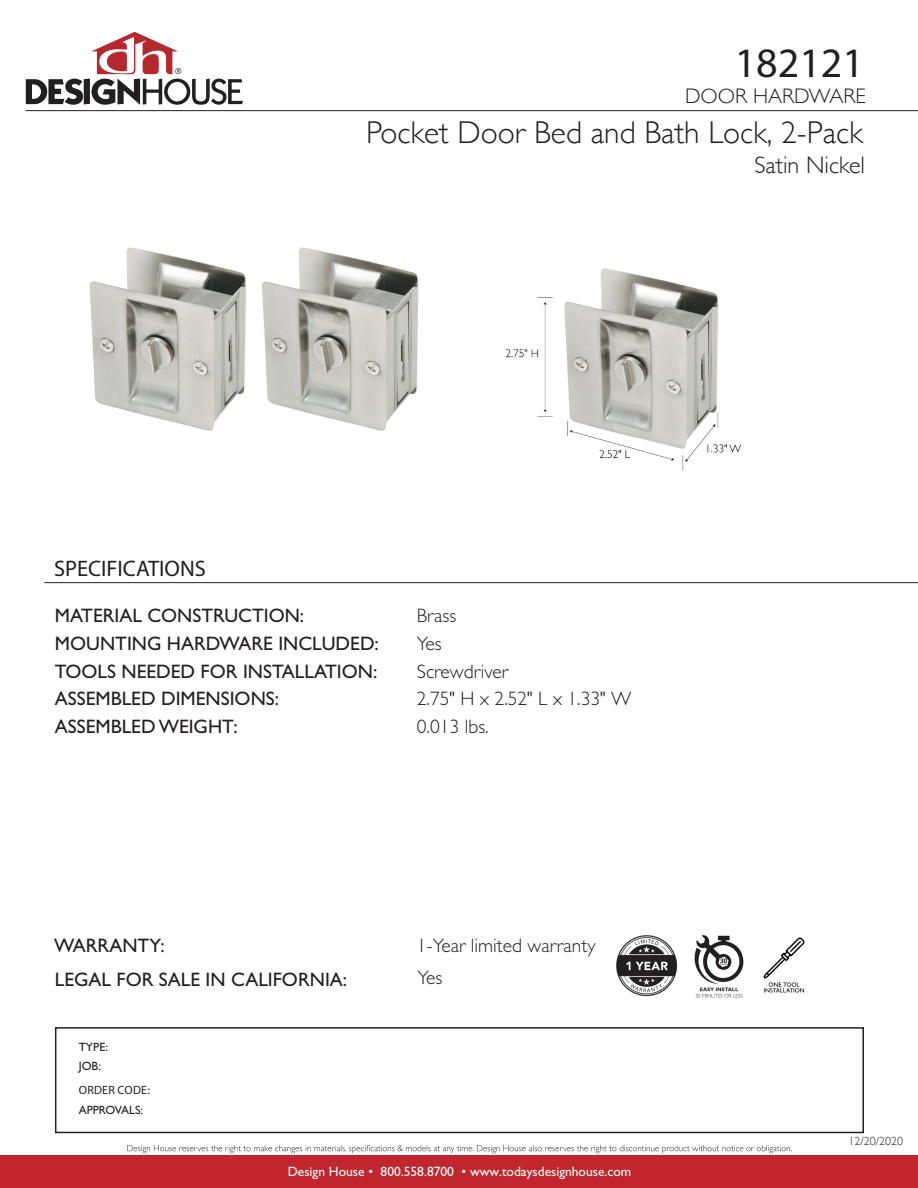
<style>
.page{position:relative;width:918px;height:1188px;background:#fff}
.page>*{position:absolute;margin:0;border:0;box-sizing:border-box;transform-origin:0 0}
.t1{font:42px "Myriad Pro";color:#231f20}
.t2{font:300 31.5px "Gill Sans";color:#231f20}
.t3{font:300 24px "Gill Sans";color:#231f20}
.t4{font:22.5px "Myriad Pro";color:#231f20}
.t5{font:300 21px "Gill Sans";color:#231f20}
.t6{font:19.5px/34.2px "Gill Sans Std";color:#231f20}
.t7{font:300 19.5px/31.7px "Gill Sans Std";color:#231f20}
.t8{font:13.5px "Gill Sans Std";color:#fff}
.t9{font:12px/19.6px "Gill Sans Std";color:#231f20}
.t10{font:12px "Myriad Pro";letter-spacing:.02em;color:#231f20}
.t11{font:300 12px "Gill Sans";color:#231f20}
</style>
<div class="page">
<div style="left:0;top:1156px;width:918px;height:32px;background:#c1262f"></div>
<svg style="left:26px;top:32px;width:217px;height:73px"></svg>
<img style="left:89px;top:247px;width:330px;height:184px">
<svg style="left:127px;top:1145px;width:665px;height:8px"></svg>
<div style="left:55px;top:1027px;width:809px;height:106px;border:2px solid #231f20"></div>
<hr style="left:26px;top:110px;width:892px;height:1px;background:#231f20">
<hr style="left:44px;top:582px;width:874px;height:1px;background:#231f20">
<img style="left:505px;top:268px;width:236px;height:203px">
<img style="left:616px;top:935px;width:61px;height:61px">
<img style="left:694px;top:935px;width:50px;height:63px">
<img style="left:763px;top:937px;width:42px;height:56px">
<h1 class="t1" style="left:735px;top:37px;width:131px">182121</h1>
<p class="t5" style="left:685px;top:79px;width:182px">DOOR HARDWARE</p>
<h2 class="t2" style="left:366px;top:108px;width:498px">Pocket Door Bed and Bath Lock, 2-Pack</h2>
<p class="t3" style="left:754px;top:146px;width:112px">Satin Nickel</p>
<p class="t4" style="left:54px;top:554px;width:154px">SPECIFICATIONS</p>
<p class="t6" style="left:55px;top:599px;width:251px">MATERIAL CONSTRUCTION:</p>
<p class="t7" style="left:417px;top:600px;width:41px">Brass</p>
<p class="t6" style="left:55px;top:626px;width:325px">MOUNTING HARDWARE INCLUDED:</p>
<p class="t7" style="left:417px;top:628px;width:26px">Yes</p>
<p class="t6" style="left:55px;top:654px;width:324px">TOOLS NEEDED FOR INSTALLATION:</p>
<p class="t7" style="left:417px;top:656px;width:93px">Screwdriver</p>
<p class="t6" style="left:55px;top:682px;width:226px">ASSEMBLED DIMENSIONS:</p>
<p class="t7" style="left:417px;top:683px;width:216px">2.75" H x 2.52" L x 1.33" W</p>
<p class="t6" style="left:55px;top:709px;width:184px">ASSEMBLEDWEIGHT:</p>
<p class="t7" style="left:417px;top:710px;width:73px">0.013 lbs.</p>
<p class="t6" style="left:54px;top:928px;width:295px">WARRANTY:<br>LEGAL FOR SALE IN CALIFORNIA:</p>
<p class="t9" style="left:79px;top:1037px;width:31px">TYPE:<br>JOB:</p>
<p class="t10" style="left:79px;top:1082px;width:72px">ORDER CODE:</p>
<p class="t9" style="left:79px;top:1100px;width:66px">APPROVALS:</p>
<p class="t7" style="left:417px;top:930px;width:180px">1-Year limited warranty<br>Yes</p>
<p class="t8" style="left:288px;top:1164px;width:345px">Design House • 800.558.8700 • www.todaysdesignhouse.com</p>
<p class="t11" style="left:848px;top:1132px;width:56px">12/20/2020</p>
</div>
